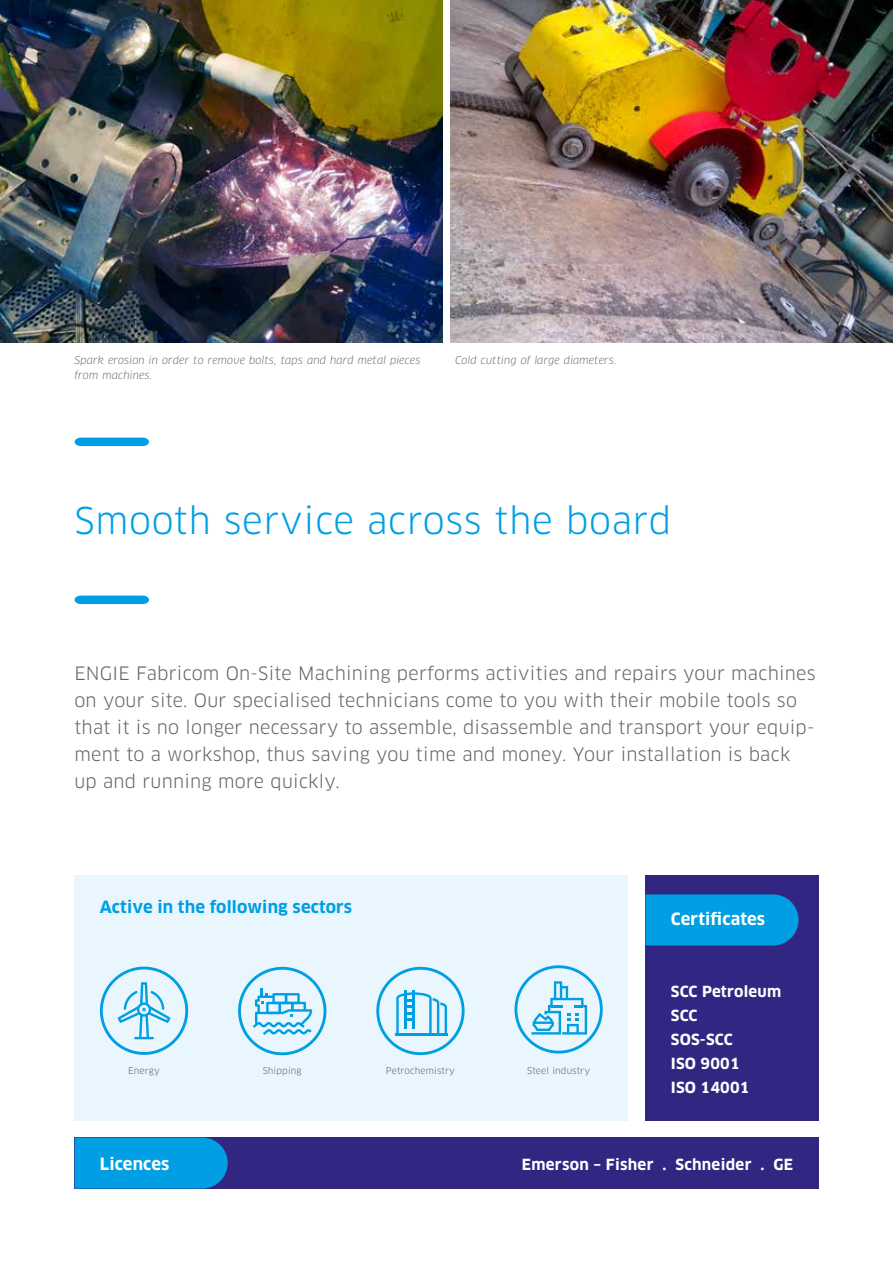
<style>
.page{position:relative;width:893px;height:1263px;background:#fff}
.page>*{position:absolute;margin:0;border:0;box-sizing:border-box;transform-origin:0 0}
.t1{font:36px "Clan Pro";letter-spacing:.02em;color:#009fe3}
.t2{font:18px/27px "Clan Pro";letter-spacing:.015em;color:#646363}
.t3{font:700 16.5px "Clan Pro";letter-spacing:.01em;color:#009fe3}
.t4{font:700 16.5px "Clan Pro";letter-spacing:.01em;color:#fff}
.t5{font:700 15px/24px "Clan Pro";letter-spacing:.015em;color:#fff}
.t6{font:italic 10.5px/15px "Clan Pro";letter-spacing:.015em;color:#646363}
.t7{font:9px "Clan Pro";letter-spacing:.015em;color:#646363}
</style>
<div class="page">
<div style="left:74px;top:875px;width:554px;height:245px;background:#eaf6fe"></div>
<img style="left:0;top:0;width:442px;height:343px">
<img style="left:451px;top:0;width:442px;height:343px">
<svg style="left:75px;top:595px;width:74px;height:9px"></svg>
<svg style="left:75px;top:438px;width:74px;height:8px"></svg>
<svg style="left:100px;top:967px;width:88px;height:88px"></svg>
<svg style="left:376px;top:967px;width:89px;height:88px"></svg>
<svg style="left:514px;top:965px;width:89px;height:88px"></svg>
<svg style="left:238px;top:967px;width:88px;height:88px"></svg>
<div style="left:645px;top:875px;width:174px;height:245px;background:#312783"></div>
<div style="left:645px;top:894px;width:153px;height:51px;background:#009fe3"></div>
<div style="left:74px;top:1137px;width:745px;height:51px;background:#312783"></div>
<div style="left:75px;top:1137px;width:153px;height:51px;background:#009fe3"></div>
<p class="t6" style="left:74px;top:353px;width:348px">Spark erosion in order to remove bolts, taps and hard metal pieces from machines.</p>
<p class="t6" style="left:455px;top:353px;width:163px">Cold cutting of large diameters.</p>
<h1 class="t1" style="left:74px;top:500px;width:598px">Smooth service across the board</h1>
<p class="t2" style="left:74px;top:659px;width:743px">ENGIE Fabricom On-Site Machining performs activities and repairs your machines on your site. Our specialised technicians come to you with their mobile tools so that it is no longer necessary to assemble, disassemble and transport your equip&shy;ment to a workshop, thus saving you time and money. Your installation is back up and running more quickly.</p>
<p class="t3" style="left:100px;top:897px;width:254px">Active in the following sectors</p>
<p class="t7" style="left:128px;top:1065px;width:33px">Energy</p>
<p class="t7" style="left:263px;top:1065px;width:40px">Shipping</p>
<p class="t7" style="left:386px;top:1065px;width:70px">Petrochemistry</p>
<p class="t7" style="left:527px;top:1065px;width:64px">Steel industry</p>
<p class="t4" style="left:671px;top:909px;width:96px">Certificates</p>
<p class="t5" style="left:671px;top:979px;width:112px">SCC Petroleum<br>SCC<br>SOS-SCC<br>ISO 9001<br>ISO 14001</p>
<p class="t4" style="left:100px;top:1154px;width:71px">Licences</p>
<p class="t5" style="left:522px;top:1152px;width:273px">Emerson – Fisher . Schneider . GE</p>
</div>
